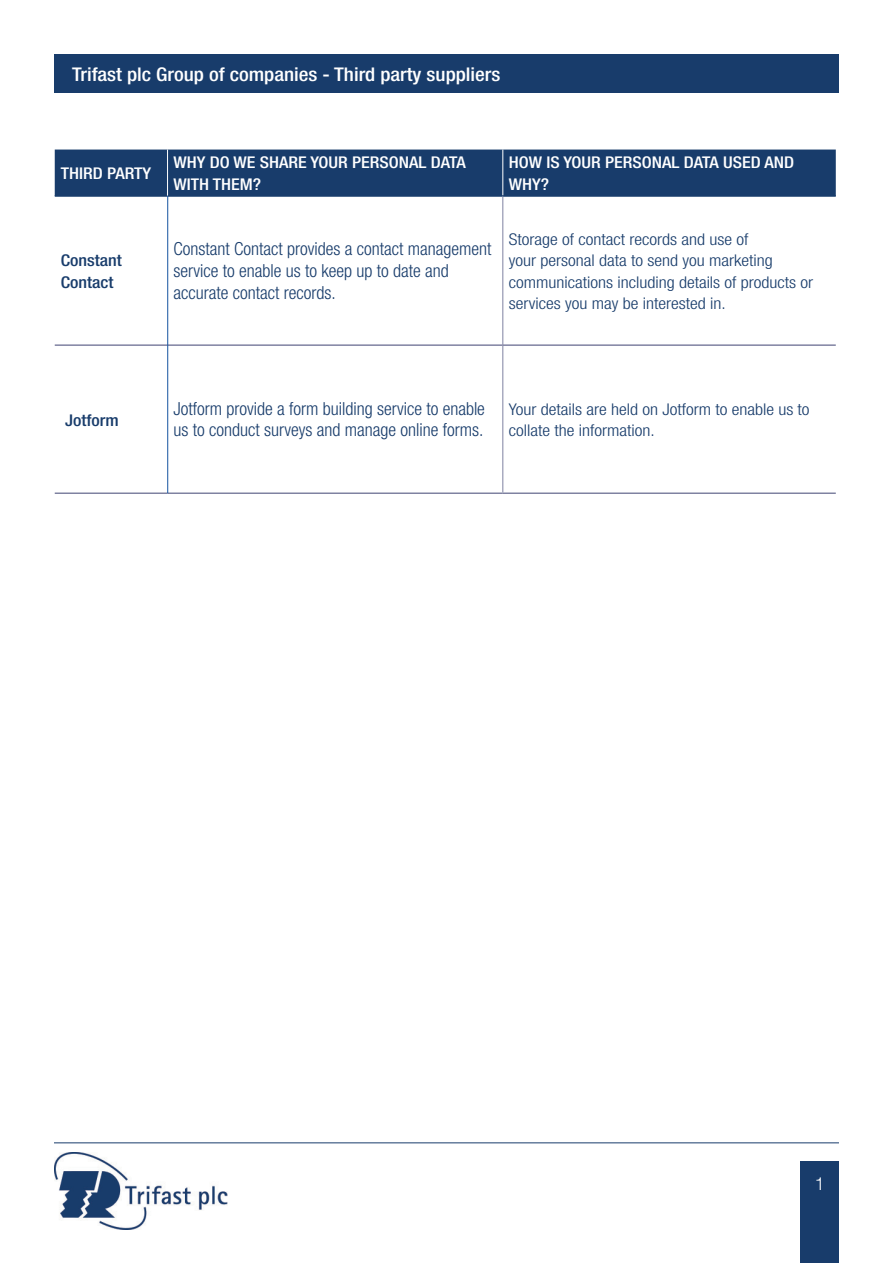
<style>
.page{position:relative;width:893px;height:1263px;background:#fff}
.page>*{position:absolute;margin:0;border:0;box-sizing:border-box;transform-origin:0 0}
.t1{font:500 condensed 18.9px "Helvetica Neue LT Std";color:#fff;scale:1.11 1}
.t2{font:300 condensed 18px/21.6px "Helvetica Neue LT Std";color:#183c6b}
.t3{font:300 18px "Helvetica Neue LT Std";color:#fff}
.t4{font:300 condensed 16.2px/21.6px "Helvetica Neue LT Std";color:#183c6b;scale:1.11 1}
.t5{font:500 condensed 16.2px/21.6px "Helvetica Neue LT Std";color:#fff;scale:1.11 1}
.t6{font:500 condensed 16.2px/21.6px "Helvetica Neue LT Std";color:#183c6b;scale:1.11 1}
</style>
<div class="page">
<img style="left:54px;top:1152px;width:173px;height:77px">
<div style="left:801px;top:1161px;width:38px;height:102px;background:#183c6b"></div>
<div style="left:54px;top:54px;width:785px;height:38px;background:#183c6b"></div>
<hr style="left:54px;top:1142px;width:785px;height:1px;background:#183c6b">
<div style="left:55px;top:150px;width:781px;height:45px;background:#183c6b"></div>
<hr style="left:55px;top:195px;width:113px;height:2px;background:#183c6b">
<hr style="left:168px;top:195px;width:335px;height:2px;background:#183c6b">
<hr style="left:503px;top:195px;width:333px;height:2px;background:#183c6b">
<hr style="left:55px;top:344px;width:113px;height:2px;background:#7f82a1">
<hr style="left:168px;top:344px;width:335px;height:2px;background:#7f82a1">
<hr style="left:503px;top:344px;width:333px;height:2px;background:#7f82a1">
<hr style="left:503px;top:197px;width:1px;height:148px;background:#7f82a1">
<hr style="left:55px;top:492px;width:113px;height:2px;background:#7f82a1">
<hr style="left:168px;top:492px;width:335px;height:2px;background:#7f82a1">
<hr style="left:503px;top:345px;width:1px;height:147px;background:#7f82a1">
<hr style="left:503px;top:492px;width:333px;height:2px;background:#7f82a1">
<hr style="left:503px;top:150px;width:1px;height:45px;background:#fff">
<hr style="left:167px;top:196px;width:1px;height:297px;background:#1553a0">
<hr style="left:167px;top:150px;width:1px;height:46px;background:#fff">
<p class="t1" style="left:72px;top:63px;width:387px">Trifast plc Group of companies - Third party suppliers</p>
<p class="t5" style="left:61px;top:162px;width:83px">THIRD PARTY</p>
<p class="t5" style="left:174px;top:152px;width:265px">WHY DO WE SHARE YOUR PERSONAL DATA<br>WITH THEM?</p>
<p class="t5" style="left:509px;top:152px;width:259px">HOW IS YOUR PERSONAL DATA USED AND<br>WHY?</p>
<p class="t6" style="left:61px;top:249px;width:56px">Constant<br>Contact</p>
<p class="t6" style="left:65px;top:409px;width:50px">Jotform</p>
<p class="t2" style="left:174px;top:238px;width:319px">Constant Contact provides a contact management service to enable us to keep up to date and accurate contact records.</p>
<p class="t4" style="left:509px;top:228px;width:276px">Storage of contact records and use of<br>your personal data to send you marketing communications including details of products or services you may be interested in.</p>
<p class="t2" style="left:174px;top:397px;width:313px">Jotform provide a form building service to enable us to conduct surveys and manage online forms.</p>
<p class="t4" style="left:509px;top:398px;width:272px">Your details are held on Jotform to enable us to collate the information.</p>
<p class="t3" style="left:815px;top:1173px;width:12px">1</p>
</div>
